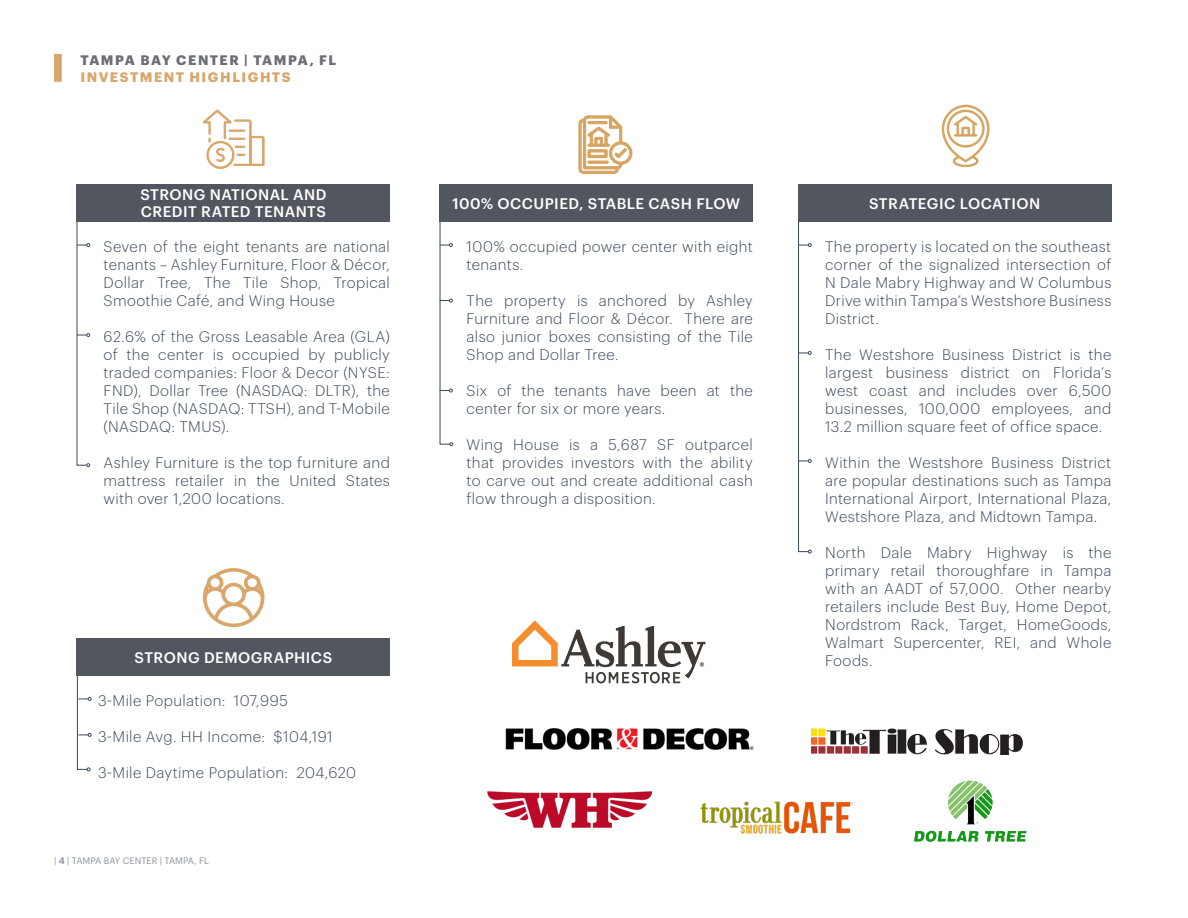
<style>
.page{position:relative;width:1188px;height:918px;background:#fff}
.page>*{position:absolute;margin:0;border:0;box-sizing:border-box;transform-origin:0 0}
.Body{font:300 15px/18px "Graphik";letter-spacing:.025em;color:#3b495c;text-align:justify}
.Body-2{font:500 15px/16.5px "Graphik";letter-spacing:.025em;color:#fff}
.t1{font:700 13.5px "Graphik";letter-spacing:.105em;color:#6c6e75}
.t2{font:700 13.5px "Graphik";letter-spacing:.115em;color:#d9a76c}
.t3{font:9.15px "Graphik";color:#8a949d}
.s1{font-weight:600}
</style>
<div class="page">
<img style="left:512px;top:620px;width:194px;height:64px">
<img style="left:488px;top:792px;width:164px;height:36px">
<img style="left:700px;top:801px;width:152px;height:33px">
<img style="left:914px;top:780px;width:113px;height:62px">
<img style="left:505px;top:728px;width:249px;height:22px">
<img style="left:812px;top:728px;width:211px;height:26px">
<div style="left:54px;top:54px;width:8px;height:28px;background:#d9a76c"></div>
<div style="left:77px;top:184px;width:313px;height:38px;background:#52565f"></div>
<div style="left:440px;top:184px;width:313px;height:38px;background:#52565f"></div>
<div style="left:798px;top:184px;width:313px;height:38px;background:#52565f"></div>
<svg style="left:203px;top:110px;width:62px;height:59px"></svg>
<svg style="left:579px;top:116px;width:53px;height:58px"></svg>
<div style="left:588px;top:161px;width:20px;height:2px;border:1px solid #d7a461"></div>
<svg style="left:942px;top:105px;width:48px;height:63px"></svg>
<div style="left:77px;top:639px;width:313px;height:37px;background:#52565f"></div>
<svg style="left:77px;top:676px;width:15px;height:95px"></svg>
<svg style="left:76px;top:221px;width:14px;height:246px"></svg>
<svg style="left:439px;top:221px;width:14px;height:225px"></svg>
<svg style="left:798px;top:222px;width:14px;height:332px"></svg>
<svg style="left:203px;top:568px;width:62px;height:59px"></svg>
<p class="t1" style="left:80px;top:50px;width:257px">TAMPA BAY CENTER | TAMPA, FL</p>
<p class="t2" style="left:80px;top:66px;width:212px">INVESTMENT HIGHLIGHTS</p>
<p class="Body-2" style="left:140px;top:185px;width:188px">STRONG NATIONAL AND<br>CREDIT RATED TENANTS</p>
<p class="Body" style="left:104px;top:236px;width:288px">Seven of the eight tenants are national tenants – Ashley Furniture, Floor &amp; Décor, Dollar Tree, The Tile Shop, Tropical Smoothie Café, and Wing House</p>
<p class="Body" style="left:104px;top:326px;width:288px">62.6% of the Gross Leasable Area (GLA) of the center is occupied by publicly traded companies: Floor &amp; Decor (NYSE:<br>FND), Dollar Tree (NASDAQ: DLTR), the Tile Shop (NASDAQ: TTSH), and T-Mobile (NASDAQ: TMUS).</p>
<p class="Body" style="left:104px;top:452px;width:288px">Ashley Furniture is the top furniture and mattress retailer in the United States with over 1,200 locations.</p>
<p class="Body-2" style="left:135px;top:648px;width:199px">STRONG DEMOGRAPHICS</p>
<p class="Body" style="left:98px;top:691px;width:191px">3-Mile Population: 107,995</p>
<p class="Body" style="left:98px;top:727px;width:236px">3-Mile Avg. HH Income: $104,191</p>
<p class="Body" style="left:98px;top:763px;width:260px">3-Mile Daytime Population: 204,620</p>
<p class="t3" style="left:54px;top:854px;width:157px">| <span class="s1">4</span> | TAMPA BAY CENTER | TAMPA, FL</p>
<p class="Body-2" style="left:452px;top:194px;width:289px">100% OCCUPIED, STABLE CASH FLOW</p>
<p class="Body" style="left:467px;top:236px;width:288px">100% occupied power center with eight tenants.</p>
<p class="Body" style="left:467px;top:290px;width:288px">The property is anchored by Ashley Furniture and Floor &amp; Décor. There are also junior boxes consisting of the Tile Shop and Dollar Tree.</p>
<p class="Body" style="left:467px;top:380px;width:288px">Six of the tenants have been at the center for six or more years.</p>
<p class="Body" style="left:467px;top:434px;width:288px">Wing House is a 5,687 SF outparcel that provides investors with the ability to carve out and create additional cash flow through a disposition.</p>
<p class="Body-2" style="left:869px;top:194px;width:173px">STRATEGIC LOCATION</p>
<p class="Body" style="left:825px;top:236px;width:288px">The property is located on the southeast corner of the signalized intersection of N Dale Mabry Highway and W Columbus Drive within Tampa’s Westshore Business District.</p>
<p class="Body" style="left:825px;top:344px;width:288px">The Westshore Business District is the largest business district on Florida’s west coast and includes over 6,500 businesses, 100,000 employees, and 13.2 million square feet of office space.</p>
<p class="Body" style="left:825px;top:452px;width:288px">Within the Westshore Business District are popular destinations such as Tampa International Airport, International Plaza, Westshore Plaza, and Midtown Tampa.</p>
<p class="Body" style="left:825px;top:542px;width:288px">North Dale Mabry Highway is the primary retail thoroughfare in Tampa with an AADT of 57,000. Other nearby retailers include Best Buy, Home Depot, Nordstrom Rack, Target, HomeGoods, Walmart Supercenter, REI, and Whole Foods.</p>
</div>
